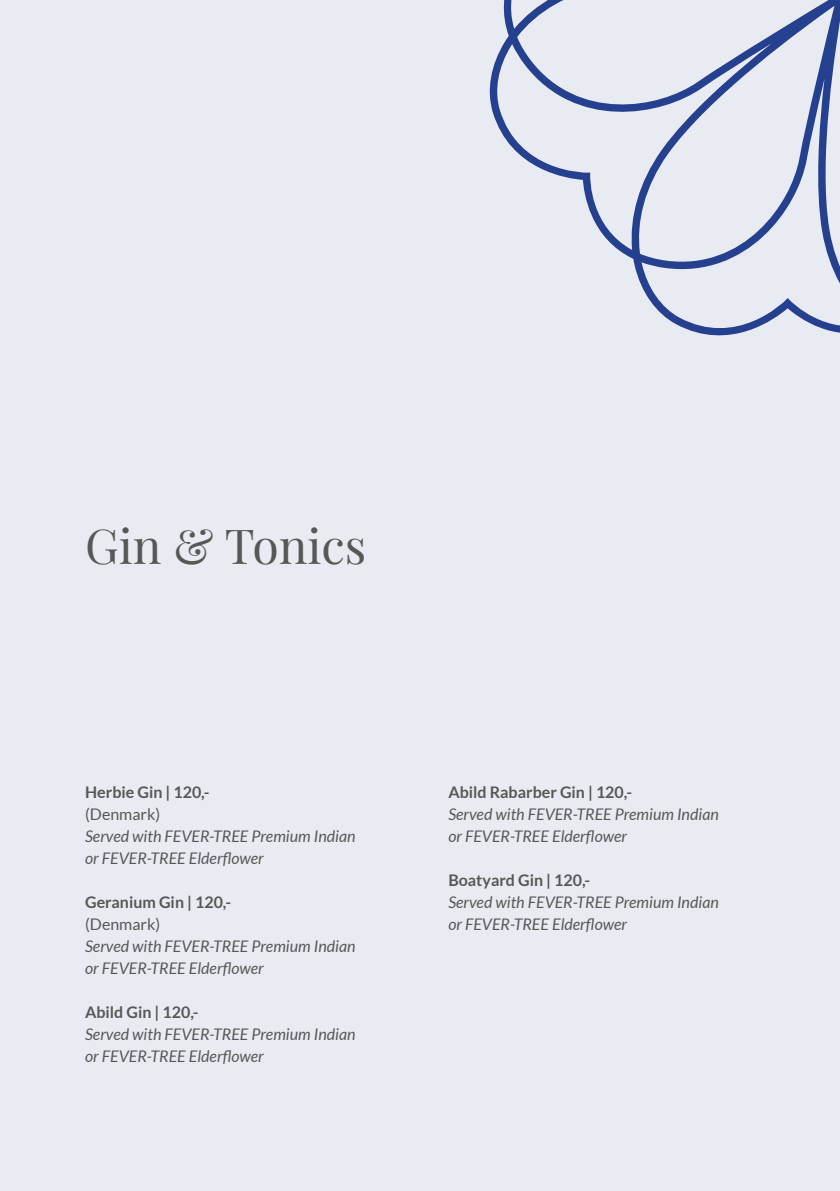
<style>
.page{position:relative;width:840px;height:1191px;background:#fff}
.page>*{position:absolute;margin:0;border:0;box-sizing:border-box;transform-origin:0 0}
.Rubrikker{font:48px "Playfair Display";color:#575756}
.brød_italic{font:italic 16px "Lato";color:#575756}
.Brød_rubrikker{font:700 16px "Lato";color:#575756}
.Brød{font:16px "Lato";color:#575756}
</style>
<div class="page">
<div style="left:0;top:0;width:839px;height:1191px;background:#e9ebf2"></div>
<svg style="left:489px;top:0;width:350px;height:336px"></svg>
<p class="Rubrikker" style="left:85px;top:508px;width:282px">Gin &amp; Tonics</p>
<p class="Brød_rubrikker" style="left:85px;top:783px;width:126px">Herbie Gin | 120,-</p>
<p class="Brød" style="left:85px;top:805px;width:77px">(Denmark)</p>
<p class="brød_italic" style="left:85px;top:827px;width:272px">Served with FEVER-TREE Premium Indian</p>
<p class="brød_italic" style="left:85px;top:849px;width:180px">or FEVER-TREE Elderflower</p>
<p class="Brød_rubrikker" style="left:85px;top:893px;width:147px">Geranium Gin | 120,-</p>
<p class="Brød" style="left:85px;top:915px;width:77px">(Denmark)</p>
<p class="brød_italic" style="left:85px;top:937px;width:272px">Served with FEVER-TREE Premium Indian</p>
<p class="brød_italic" style="left:85px;top:959px;width:180px">or FEVER-TREE Elderflower</p>
<p class="Brød_rubrikker" style="left:85px;top:1003px;width:115px">Abild Gin | 120,-</p>
<p class="brød_italic" style="left:85px;top:1025px;width:272px">Served with FEVER-TREE Premium Indian</p>
<p class="brød_italic" style="left:85px;top:1047px;width:180px">or FEVER-TREE Elderflower</p>
<p class="Brød_rubrikker" style="left:448px;top:783px;width:185px">Abild Rabarber Gin | 120,-</p>
<p class="brød_italic" style="left:448px;top:805px;width:272px">Served with FEVER-TREE Premium Indian</p>
<p class="brød_italic" style="left:448px;top:827px;width:180px">or FEVER-TREE Elderflower</p>
<p class="Brød_rubrikker" style="left:448px;top:871px;width:143px">Boatyard Gin | 120,-</p>
<p class="brød_italic" style="left:448px;top:893px;width:272px">Served with FEVER-TREE Premium Indian</p>
<p class="brød_italic" style="left:448px;top:915px;width:180px">or FEVER-TREE Elderflower</p>
</div>
